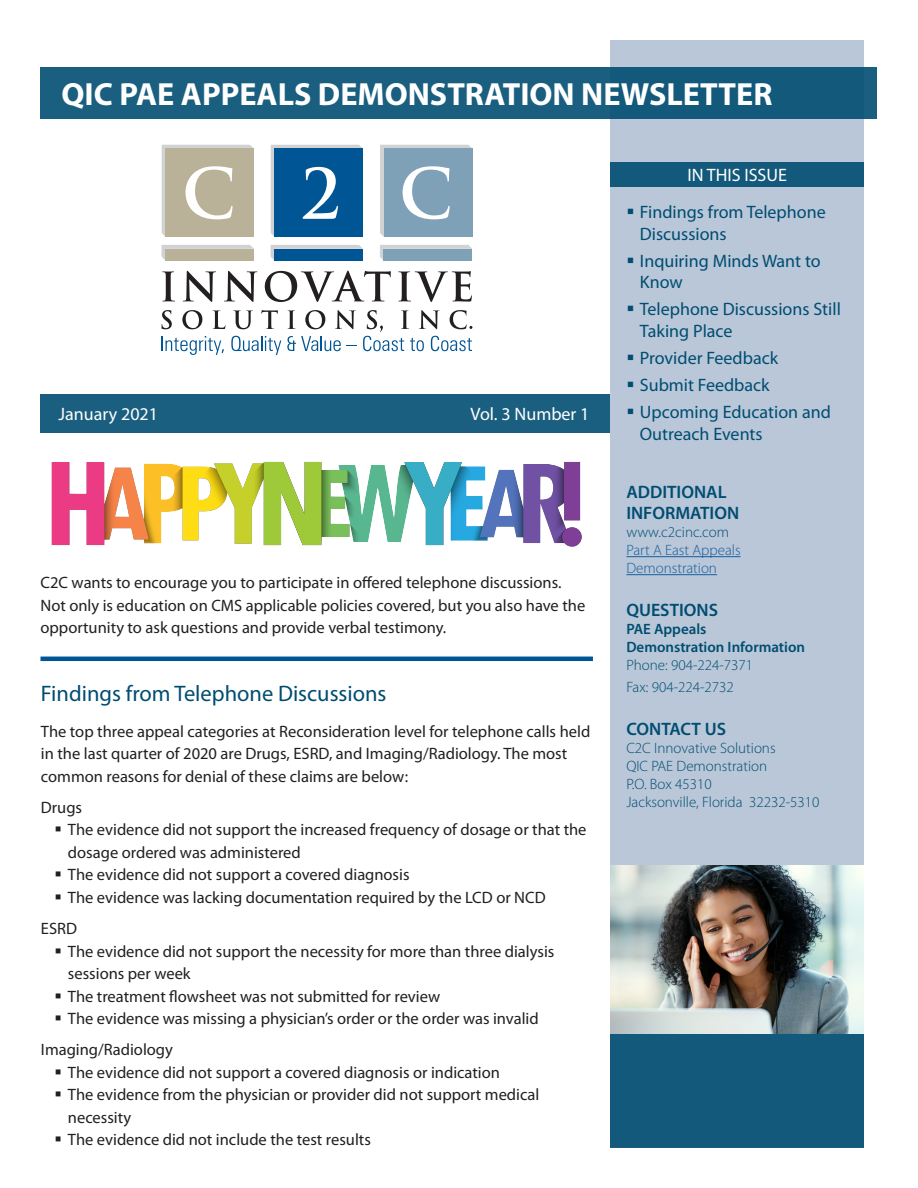
<style>
.page{position:relative;width:918px;height:1188px;background:#fff}
.page>*{position:absolute;margin:0;border:0;box-sizing:border-box;transform-origin:0 0}
.t1{font:700 32.1px "Myriad Pro";color:#fff}
.t2{font:22.5px "Myriad Pro";color:#004d71}
.t3{font:18px/21.6px "Myriad Pro";color:#004d71}
.t4{font:600 18px/21.6px "Myriad Pro";color:#004d71}
.t5{font:18px "Myriad Pro";color:#fff}
.t6{font:16.5px/22.5px "Myriad Pro";color:#231f20}
.t7{font:300 15px/18px "Myriad Pro";color:#004d71}
.t8{font:600 15px/18px "Myriad Pro";color:#004d71}
.t9{font:300 15px/18px "Myriad Pro";color:#175d9e}
</style>
<div class="page">
<div style="left:610px;top:40px;width:254px;height:1108px;background:#b9c7d8"></div>
<div style="left:40px;top:67px;width:838px;height:52px;background:#1a5f7f"></div>
<div style="left:610px;top:162px;width:254px;height:24px;background:#12597b"></div>
<div style="left:40px;top:395px;width:570px;height:38px;background:#1a5f7f"></div>
<svg style="left:162px;top:310px;width:10px;height:19px"></svg>
<svg style="left:182px;top:310px;width:20px;height:19px"></svg>
<svg style="left:213px;top:310px;width:12px;height:19px"></svg>
<svg style="left:233px;top:310px;width:20px;height:19px"></svg>
<svg style="left:261px;top:310px;width:17px;height:19px"></svg>
<svg style="left:288px;top:310px;width:8px;height:19px"></svg>
<svg style="left:305px;top:310px;width:20px;height:19px"></svg>
<svg style="left:335px;top:310px;width:21px;height:19px"></svg>
<svg style="left:162px;top:245px;width:92px;height:16px"></svg>
<svg style="left:271px;top:245px;width:92px;height:16px"></svg>
<svg style="left:380px;top:245px;width:92px;height:16px"></svg>
<div style="left:384px;top:249px;width:88px;height:12px;background:#7ea1b7"></div>
<div style="left:275px;top:249px;width:88px;height:12px;background:#005595"></div>
<div style="left:166px;top:249px;width:88px;height:12px;background:#b9b298"></div>
<svg style="left:162px;top:145px;width:92px;height:92px;background:#c0baa5"></svg>
<svg style="left:271px;top:145px;width:92px;height:92px;background:#226aa1"></svg>
<svg style="left:380px;top:145px;width:92px;height:92px;background:#8facbf"></svg>
<svg style="left:161px;top:336px;width:63px;height:19px"></svg>
<svg style="left:231px;top:336px;width:50px;height:19px"></svg>
<svg style="left:287px;top:336px;width:54px;height:15px"></svg>
<svg style="left:363px;top:310px;width:109px;height:41px"></svg>
<svg style="left:162px;top:271px;width:13px;height:30px"></svg>
<svg style="left:183px;top:271px;width:33px;height:31px"></svg>
<svg style="left:224px;top:271px;width:33px;height:31px"></svg>
<svg style="left:265px;top:271px;width:126px;height:31px"></svg>
<svg style="left:398px;top:271px;width:74px;height:31px"></svg>
<div style="left:610px;top:865px;width:254px;height:283px;background:#12597b"></div>
<img style="left:610px;top:865px;width:254px;height:169px">
<hr style="left:626px;top:556px;width:115px;height:1px;background:#175d9e">
<hr style="left:626px;top:574px;width:91px;height:1px;background:#175d9e">
<svg style="left:52px;top:462px;width:530px;height:85px"></svg>
<hr style="left:40px;top:657px;width:553px;height:4px;background:#005595">
<h1 class="t1" style="left:62px;top:76px;width:712px">QIC PAE APPEALS DEMONSTRATION NEWSLETTER</h1>
<p class="t5" style="left:59px;top:405px;width:101px">January 2021</p>
<p class="t5" style="left:471px;top:405px;width:120px">Vol. 3 Number 1</p>
<p class="t6" style="left:40px;top:572px;width:546px">C2C wants to encourage you to participate in offered telephone discussions.<br>Not only is education on CMS applicable policies covered, but you also have the opportunity to ask questions and provide verbal testimony.</p>
<h2 class="t2" style="left:41px;top:681px;width:347px">Findings from Telephone Discussions</h2>
<p class="t6" style="left:41px;top:720px;width:551px">The top three appeal categories at Reconsideration level for telephone calls held in the last quarter of 2020 are Drugs, ESRD, and Imaging/Radiology. The most common reasons for denial of these claims are below:</p>
<p class="t6" style="left:68px;top:796px;width:520px;text-indent:-27px">Drugs<br>The evidence did not support the increased frequency of dosage or that the dosage ordered was administered<br>The evidence did not support a covered diagnosis<br>The evidence was lacking documentation required by the LCD or NCD</p>
<p class="t6" style="left:68px;top:918px;width:488px;text-indent:-27px">ESRD<br>The evidence did not support the necessity for more than three dialysis sessions per week<br>The treatment flowsheet was not submitted for review<br>The evidence was missing a physician’s order or the order was invalid</p>
<p class="t6" style="left:68px;top:1039px;width:473px;text-indent:-27px">Imaging/Radiology<br>The evidence did not support a covered diagnosis or indication<br>The evidence from the physician or provider did not support medical necessity<br>The evidence did not include the test results</p>
<p class="t5" style="left:688px;top:165px;width:101px">IN THIS ISSUE</p>
<p class="t3" style="left:640px;top:202px;width:187px">Findings from Telephone<br>Discussions</p>
<p class="t3" style="left:640px;top:250px;width:182px">Inquiring Minds Want to<br>Know</p>
<p class="t3" style="left:640px;top:299px;width:203px">Telephone Discussions Still<br>Taking Place</p>
<p class="t3" style="left:640px;top:345px;width:193px;line-height:27px">Provider Feedback<br>Submit Feedback<br>Upcoming Education and</p>
<p class="t3" style="left:640px;top:423px;width:124px">Outreach Events</p>
<p class="t4" style="left:626px;top:481px;width:114px">ADDITIONAL<br>INFORMATION</p>
<p class="t7" style="left:626px;top:523px;width:104px">www.c2cinc.com</p>
<p class="t9" style="left:626px;top:541px;width:116px">Part A East Appeals<br>Demonstration</p>
<p class="t4" style="left:626px;top:600px;width:93px">QUESTIONS</p>
<p class="t8" style="left:626px;top:621px;width:180px">PAE Appeals<br>Demonstration Information</p>
<p class="t7" style="left:626px;top:655px;width:128px;line-height:21.6px">Phone: 904-224-7371<br>Fax: 904-224-2732</p>
<p class="t4" style="left:626px;top:719px;width:101px">CONTACT US</p>
<p class="t7" style="left:626px;top:739px;width:195px">C2C Innovative Solutions<br>QIC PAE Demonstration<br>P.O. Box 45310<br>Jacksonville, Florida 32232-5310</p>
</div>
